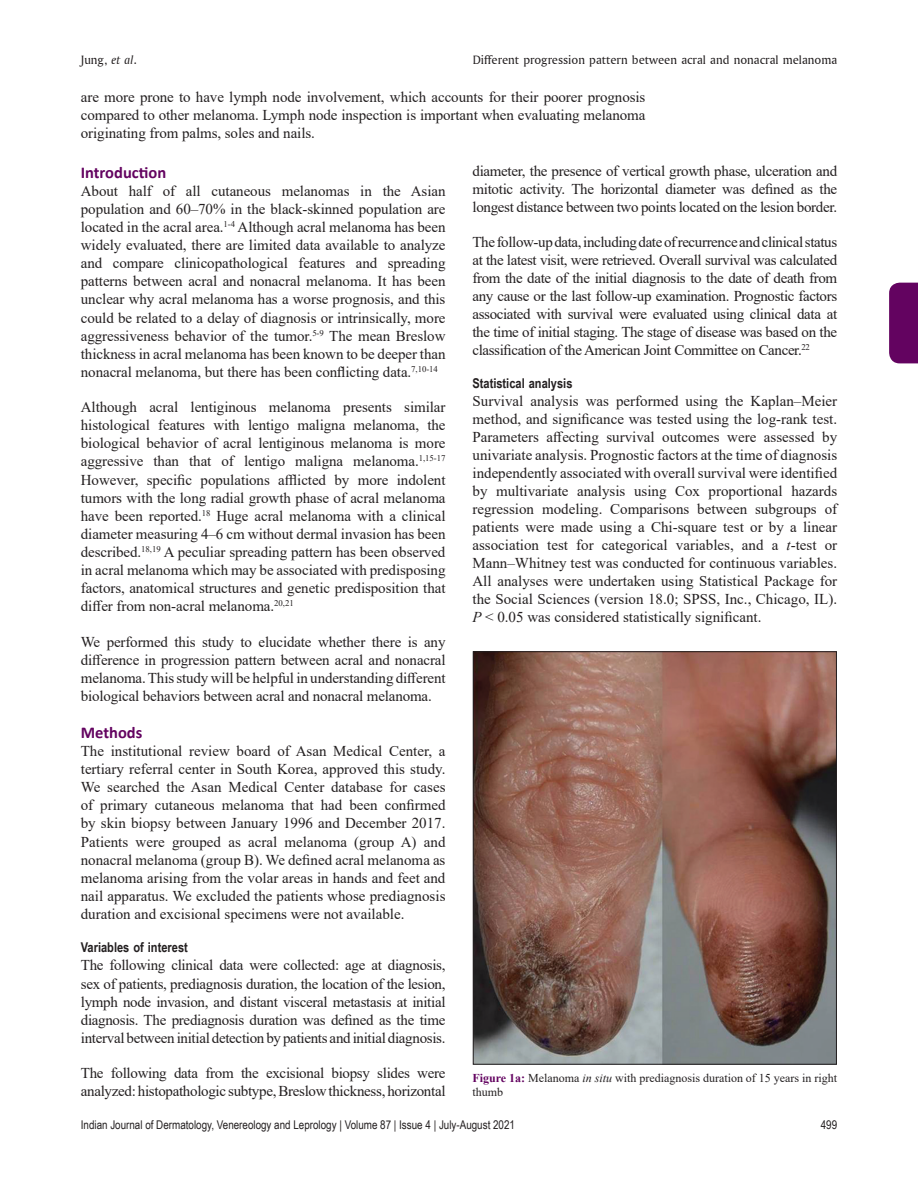
<style>
.page{position:relative;width:918px;height:1188px;background:#fff}
.page>*{position:absolute;margin:0;border:0;box-sizing:border-box;transform-origin:0 0}
.t1{font:700 16.5px "Calibri";color:#630360}
.TX{font:15px/18.1px "Times New Roman";letter-spacing:-.01em;color:#231f20;text-align:justify}
.t2{font:700 13.5px "Arial Narrow";color:#231f20}
.t3{font:12.75px "Amerigo BT Roman A";color:#231f20}
.Folio_Recto{font:12px "Arial Narrow";color:#231f20}
.FGC{font:12px/14.4px "Times New Roman";color:#231f20}
.s1{font-family:"Amerigo BT Italic A"}
.s2{font-style:italic}
.s3{font-weight:700;color:#630360}
</style>
<div class="page">
<div style="left:889px;top:283px;width:29px;height:80px;background:#630360"></div>
<img style="left:475px;top:654px;width:360px;height:408px">
<div style="left:473px;top:652px;width:364px;height:412px;border:1px solid #231f20"></div>
<p class="t3" style="left:81px;top:52px;width:57px">Jung, <span class="s1">et al</span>.</p>
<p class="t3" style="left:473px;top:52px;width:366px">Different progression pattern between acral and nonacral melanoma</p>
<p class="TX" style="left:81px;top:88px;width:566px">are more prone to have lymph node involvement, which accounts for their poorer prognosis compared to other melanoma. Lymph node inspection is important when evaluating melanoma originating from palms, soles and nails.</p>
<h1 class="t1" style="left:81px;top:160px;width:87px">Introduction</h1>
<p class="TX" style="left:81px;top:181px;width:366px">About half of all cutaneous melanomas in the Asian population and 60–70% in the black‑skinned population are located in the acral area.<sup>1‑4</sup> Although acral melanoma has been widely evaluated, there are limited data available to analyze and compare clinicopathological features and spreading patterns between acral and nonacral melanoma. It has been unclear why acral melanoma has a worse prognosis, and this could be related to a delay of diagnosis or intrinsically, more aggressiveness behavior of the tumor.<sup>5‑9</sup> The mean Breslow thickness in acral melanoma has been known to be deeper than nonacral melanoma, but there has been conflicting data.<sup>7,10‑14</sup></p>
<p class="TX" style="left:81px;top:397px;width:366px">Although acral lentiginous melanoma presents similar histological features with lentigo maligna melanoma, the biological behavior of acral lentiginous melanoma is more aggressive than that of lentigo maligna melanoma.<sup>1,15‑17<br></sup>However, specific populations afflicted by more indolent tumors with the long radial growth phase of acral melanoma have been reported.<sup>18</sup> Huge acral melanoma with a clinical diameter measuring 4–6 cm without dermal invasion has been described.<sup>18,19</sup> A peculiar spreading pattern has been observed in acral melanoma which may be associated with predisposing factors, anatomical structures and genetic predisposition that differ from non‑acral melanoma.<sup>20,21</sup></p>
<p class="TX" style="left:81px;top:632px;width:366px">We performed this study to elucidate whether there is any difference in progression pattern between acral and nonacral melanoma. This study will be helpful in understanding different biological behaviors between acral and nonacral melanoma.</p>
<h1 class="t1" style="left:81px;top:721px;width:63px">Methods</h1>
<p class="TX" style="left:81px;top:741px;width:366px">The institutional review board of Asan Medical Center, a tertiary referral center in South Korea, approved this study.<br>We searched the Asan Medical Center database for cases of primary cutaneous melanoma that had been confirmed by skin biopsy between January 1996 and December 2017.<br>Patients were grouped as acral melanoma (group A) and nonacral melanoma (group B). We defined acral melanoma as melanoma arising from the volar areas in hands and feet and nail apparatus. We excluded the patients whose prediagnosis duration and excisional specimens were not available.</p>
<h2 class="t2" style="left:81px;top:937px;width:109px">Variables of interest</h2>
<p class="TX" style="left:81px;top:956px;width:366px">The following clinical data were collected: age at diagnosis, sex of patients, prediagnosis duration, the location of the lesion, lymph node invasion, and distant visceral metastasis at initial diagnosis. The prediagnosis duration was defined as the time interval between initial detection by patients and initial diagnosis.</p>
<p class="TX" style="left:81px;top:1063px;width:366px">The following data from the excisional biopsy slides were analyzed: histopathologic subtype, Breslow thickness, horizontal</p>
<p class="TX" style="left:472px;top:161px;width:366px">diameter, the presence of vertical growth phase, ulceration and mitotic activity. The horizontal diameter was defined as the longest distance between two points located on the lesion border.</p>
<p class="TX" style="left:472px;top:232px;width:366px">The follow‑up data, including date of recurrence and clinical status at the latest visit, were retrieved. Overall survival was calculated from the date of the initial diagnosis to the date of death from any cause or the last follow‑up examination. Prognostic factors associated with survival were evaluated using clinical data at the time of initial staging. The stage of disease was based on the classification of the American Joint Committee on Cancer.<sup>22</sup></p>
<h2 class="t2" style="left:472px;top:373px;width:102px">Statistical analysis</h2>
<p class="TX" style="left:472px;top:391px;width:366px">Survival analysis was performed using the Kaplan–Meier method, and significance was tested using the log‑rank test.<br>Parameters affecting survival outcomes were assessed by univariate analysis. Prognostic factors at the time of diagnosis independently associated with overall survival were identified by multivariate analysis using Cox proportional hazards regression modeling. Comparisons between subgroups of patients were made using a Chi‑square test or by a linear association test for categorical variables, and a <span class="s2">t</span>‑test or Mann–Whitney test was conducted for continuous variables.<br>All analyses were undertaken using Statistical Package for the Social Sciences (version 18.0; SPSS, Inc., Chicago, IL).<br><span class="s2">P</span> &lt; 0.05 was considered statistically significant.</p>
<p class="FGC" style="left:472px;top:1070px;width:366px"><span class="s3">Figure 1a:</span> Melanoma <span class="s2">in situ</span> with prediagnosis duration of 15 years in right thumb</p>
<p class="Folio_Recto" style="left:81px;top:1116px;width:436px">Indian Journal of Dermatology, Venereology and Leprology | Volume 87 | Issue 4 | July-August 2021</p>
<p class="Folio_Recto" style="left:821px;top:1116px;width:18px">499</p>
</div>
